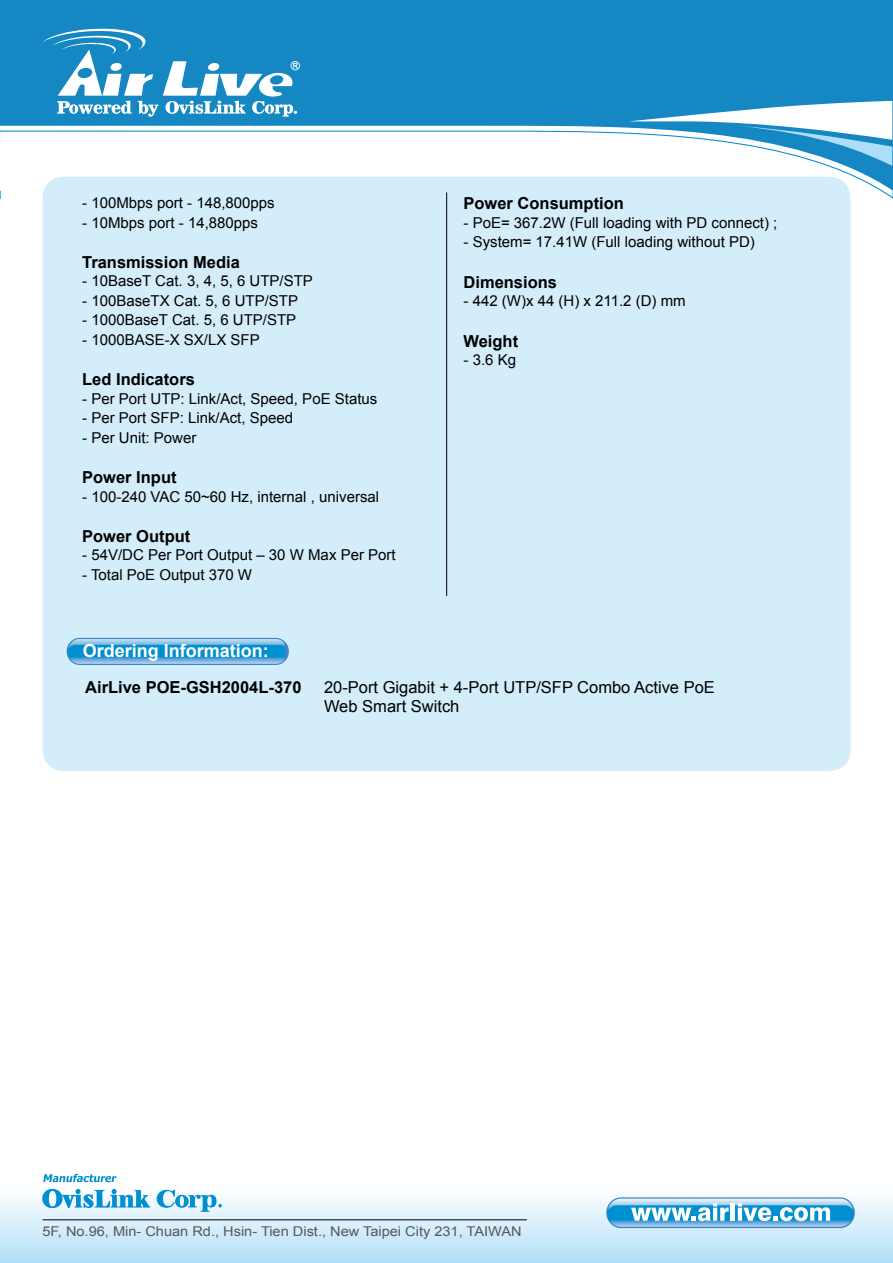
<style>
.page{position:relative;width:893px;height:1263px;background:#fff}
.page>*{position:absolute;margin:0;border:0;box-sizing:border-box;transform-origin:0 0}
.t1{font:700 18px "Arial";color:#fff}
.t2{font:700 16.5px "Arial";color:#000}
.t3{font:16.5px/19.8px "Arial";color:#000}
.t4{font:15px "Arial";color:#000}
.t5{font:13.5px "Arial";color:#595757;scale:1.08 1}
</style>
<div class="page">
<div style="left:0;top:1174px;width:893px;height:89px;background:linear-gradient(to bottom,#fff,#b1def7)"></div>
<svg style="left:606px;top:1197px;width:249px;height:31px"></svg>
<hr style="left:42px;top:1219px;width:485px;height:1px;background:#000">
<svg style="left:42px;top:1174px;width:180px;height:38px"></svg>
<div style="left:0;top:0;width:893px;height:130px;background:#1587c2"></div>
<svg style="left:0;top:130px;width:893px;height:70px"></svg>
<svg style="left:628px;top:101px;width:264px;height:65px"></svg>
<svg style="left:43px;top:27px;width:257px;height:90px"></svg>
<div style="left:43px;top:177px;width:807px;height:594px;background:#d3edfb;border-radius:21px"></div>
<hr style="left:446px;top:192px;width:1px;height:404px;background:#000">
<svg style="left:67px;top:638px;width:222px;height:27px;background:#46a5d9"></svg>
<p class="t4" style="left:82px;top:193px;width:194px">- 100Mbps port - 148,800pps</p>
<p class="t4" style="left:82px;top:212px;width:177px">- 10Mbps port - 14,880pps</p>
<p class="t2" style="left:82px;top:250px;width:159px">Transmission Media</p>
<p class="t4" style="left:82px;top:271px;width:232px">- 10BaseT Cat. 3, 4, 5, 6 UTP/STP</p>
<p class="t4" style="left:82px;top:290px;width:217px">- 100BaseTX Cat. 5, 6 UTP/STP</p>
<p class="t4" style="left:82px;top:310px;width:215px">- 1000BaseT Cat. 5, 6 UTP/STP</p>
<p class="t4" style="left:82px;top:329px;width:179px">- 1000BASE-X SX/LX SFP</p>
<p class="t2" style="left:82px;top:368px;width:114px">Led Indicators</p>
<p class="t4" style="left:82px;top:388px;width:297px">- Per Port UTP: Link/Act, Speed, PoE Status</p>
<p class="t4" style="left:82px;top:408px;width:212px">- Per Port SFP: Link/Act, Speed</p>
<p class="t4" style="left:82px;top:427px;width:116px">- Per Unit: Power</p>
<p class="t2" style="left:82px;top:466px;width:96px">Power Input</p>
<p class="t4" style="left:82px;top:486px;width:298px">- 100-240 VAC 50~60 Hz, internal , universal</p>
<p class="t2" style="left:82px;top:524px;width:110px">Power Output</p>
<p class="t4" style="left:82px;top:545px;width:315px">- 54V/DC Per Port Output – 30 W Max Per Port</p>
<p class="t4" style="left:82px;top:564px;width:171px">- Total PoE Output 370 W</p>
<p class="t1" style="left:83px;top:638px;width:188px">Ordering Information:</p>
<p class="t2" style="left:463px;top:192px;width:162px">Power Consumption</p>
<p class="t4" style="left:463px;top:212px;width:315px">- PoE= 367.2W (Full loading with PD connect) ;</p>
<p class="t4" style="left:463px;top:232px;width:293px">- System= 17.41W (Full loading without PD)</p>
<p class="t2" style="left:463px;top:270px;width:95px">Dimensions</p>
<p class="t4" style="left:463px;top:291px;width:224px">- 442 (W)x 44 (H) x 211.2 (D) mm</p>
<p class="t2" style="left:463px;top:329px;width:56px">Weight</p>
<p class="t4" style="left:463px;top:349px;width:54px">- 3.6 Kg</p>
<p class="t2" style="left:85px;top:675px;width:218px">AirLive POE-GSH2004L-370</p>
<p class="t3" style="left:324px;top:677px;width:392px">20-Port Gigabit + 4-Port UTP/SFP Combo Active PoE<br>Web Smart Switch</p>
<p class="t5" style="left:43px;top:1222px;width:445px">5F, No.96, Min- Chuan Rd., Hsin- Tien Dist., New Taipei City 231, TAIWAN</p>
</div>
